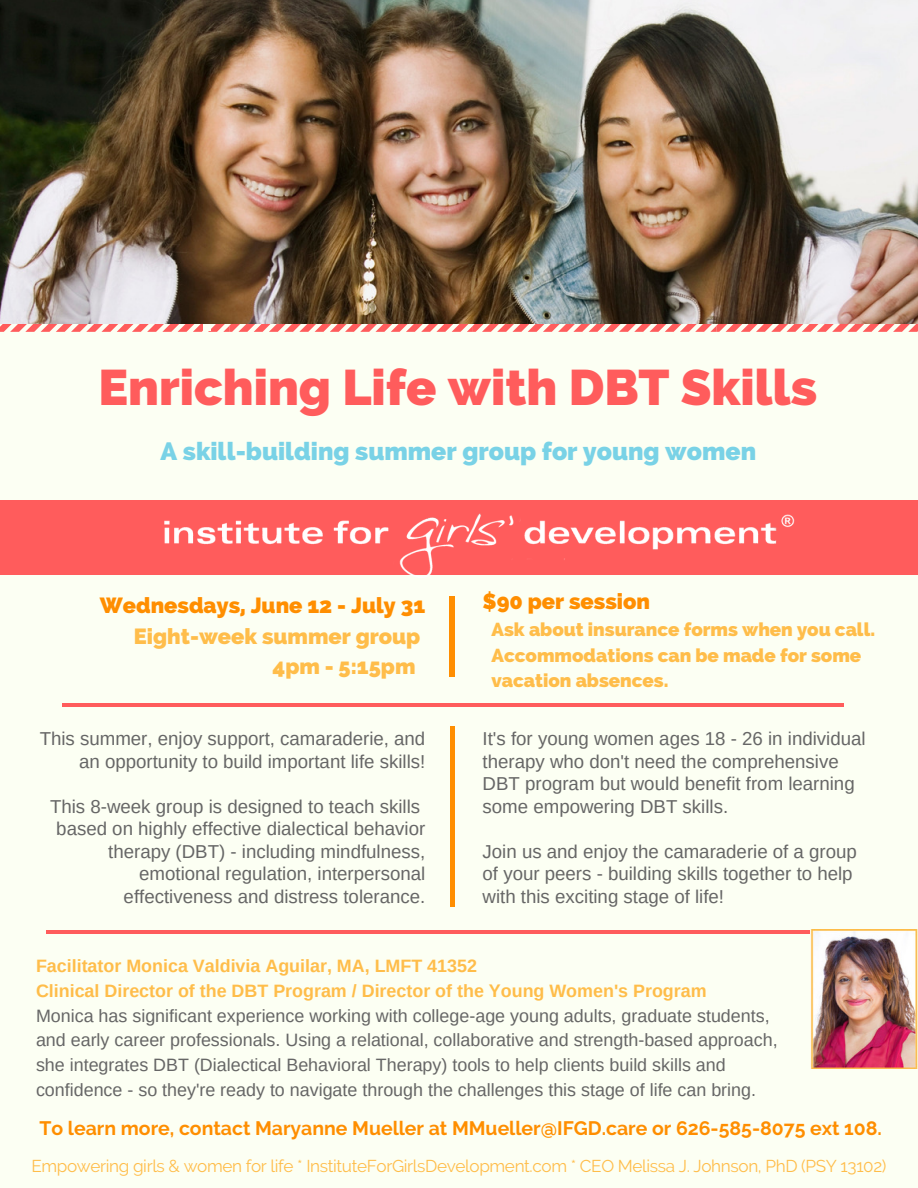
<style>
.page{position:relative;width:918px;height:1188px;background:#fcfff3}
.page>*{position:absolute;margin:0;border:0;box-sizing:border-box;transform-origin:0 0}
.t1{font:800 49.8px "Raleway";color:#ff5c5c}
.t2{font:800 24.9px "Raleway";color:#79d2e6}
.t3{font:800 21.75px "Raleway";color:#ff8e00}
.t4{font:800 21.75px/30.3px "Raleway";color:#ffbd4a;text-align:right}
.t5{font:700 19.5px "Raleway";color:#ff8e00}
.t6{font:18.75px/22.5px "Arimo";color:#666;text-align:right}
.t7{font:800 18.75px/25.8px "Raleway";color:#ffbd4a}
.t8{font:17.85px/24.8px "Arimo";color:#666}
.t9{font:700 17.85px/24.8px "Arimo";color:#ffbd4a}
.t10{font:17.1px "Raleway";letter-spacing:-.02em;color:#ffbd4a}
</style>
<div class="page">
<svg style="left:0;top:324px;width:918px;height:8px"></svg>
<div style="left:0;top:501px;width:918px;height:74px;background:#ff5c5c"></div>
<img style="left:164px;top:513px;width:631px;height:64px">
<div style="left:449px;top:596px;width:6px;height:81px;background:#ff8e00"></div>
<hr style="left:62px;top:703px;width:782px;height:3px;background:#ff5c5c">
<hr style="left:46px;top:930px;width:782px;height:4px;background:#ff5c5c">
<hr style="left:451px;top:726px;width:4px;height:181px;background:#ff8e00">
<div style="left:204px;top:286px;width:7px;height:45px;background:#fcfff3"></div>
<img style="left:0;top:0;width:918px;height:324px">
<img style="left:810px;top:929px;width:108px;height:140px">
<h1 class="t1" style="left:99px;top:358px;width:720px">Enriching Life with DBT Skills</h1>
<h2 class="t2" style="left:161px;top:437px;width:597px">A skill-building summer group for young women</h2>
<p class="t3" style="left:100px;top:593px;width:327px">Wednesdays, June 12 - July 31</p>
<p class="t4" style="left:134px;top:621px;width:288px">Eight-week summer group<br>4pm - 5:15pm</p>
<p class="t6" style="left:40px;top:727px;width:387px">This summer, enjoy support, camaraderie, and an opportunity to build important life skills!</p>
<p class="t6" style="left:50px;top:795px;width:377px">This 8-week group is designed to teach skills based on highly effective dialectical behavior therapy (DBT) - including mindfulness, emotional regulation, interpersonal effectiveness and distress tolerance.</p>
<p class="t3" style="left:483px;top:588px;width:169px">$90 per session</p>
<p class="t7" style="left:492px;top:616px;width:385px">Ask about insurance forms when you call.<br>Accommodations can be made for some vacation absences.</p>
<p class="t6" style="left:483px;top:727px;width:384px;text-align:left">It's for young women ages 18 - 26 in individual therapy who don't need the comprehensive DBT program but would benefit from learning some empowering DBT skills.</p>
<p class="t6" style="left:483px;top:840px;width:376px;text-align:left">Join us and enjoy the camaraderie of a group of your peers - building skills together to help with this exciting stage of life!</p>
<p class="t9" style="left:36px;top:953px;width:672px">Facilitator Monica Valdivia Aguilar, MA, LMFT 41352<br>Clinical Director of the DBT Program / Director of the Young Women's Program</p>
<p class="t8" style="left:36px;top:1003px;width:743px">Monica has significant experience working with college-age young adults, graduate students, and early career professionals. Using a relational, collaborative and strength-based approach, she integrates DBT (Dialectical Behavioral Therapy) tools to help clients build skills and confidence - so they're ready to navigate through the challenges this stage of life can bring.</p>
<p class="t5" style="left:40px;top:1117px;width:844px">To learn more, contact Maryanne Mueller at MMueller@IFGD.care or 626-585-8075 ext 108.</p>
<p class="t10" style="left:32px;top:1156px;width:857px">Empowering girls &amp; women for life * InstituteForGirlsDevelopment.com * CEO Melissa J. Johnson, PhD (PSY 13102)</p>
</div>
